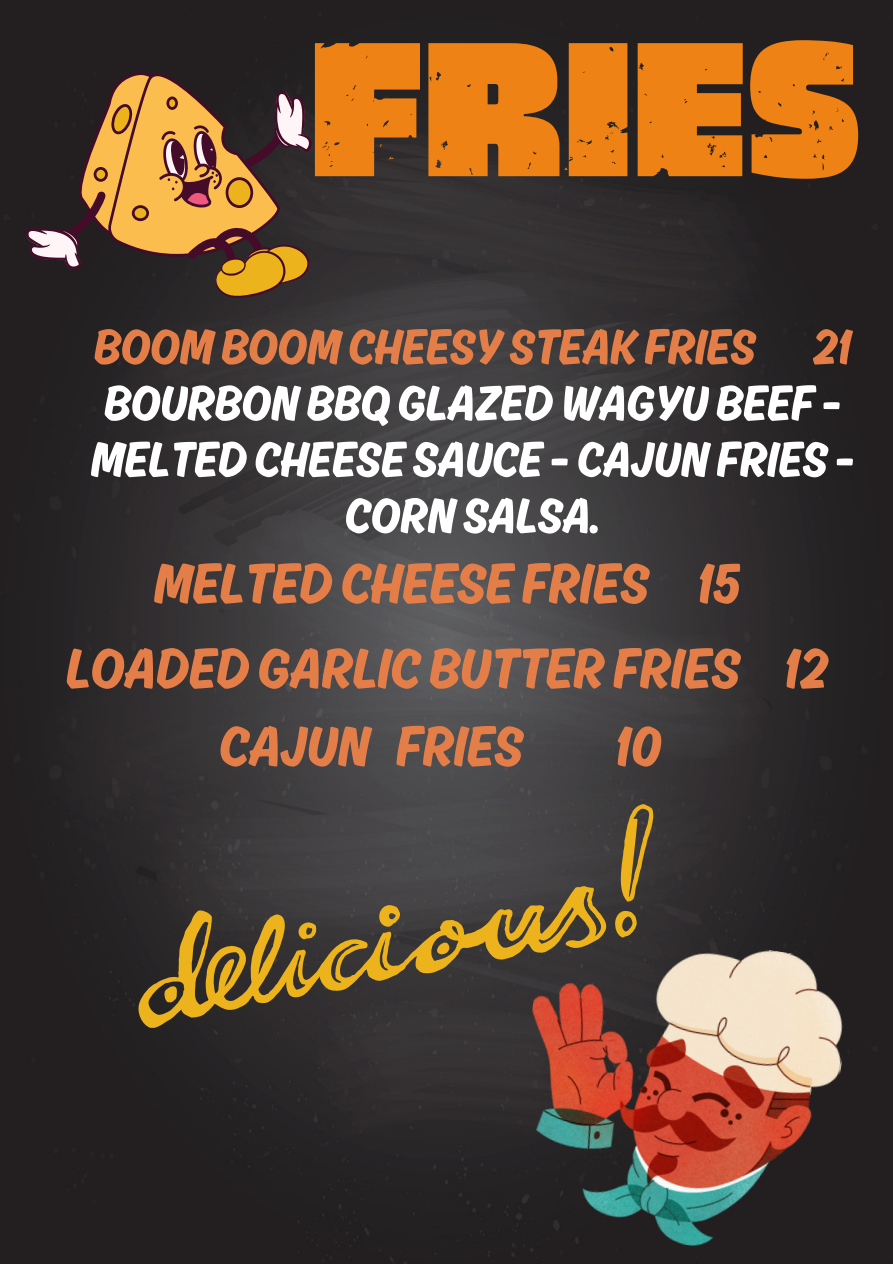
<style>
.page{position:relative;width:893px;height:1264px;background:#fff}
.page>*{position:absolute;margin:0;border:0;box-sizing:border-box;transform-origin:0 0}
.t1{font:197.25px "Thicker Destroy";color:#ef8215}
.t2{font:60px "Ahkio";color:#e47e49}
.t3{font:52.5px/56.2px "Ahkio";color:#fff;text-align:center}
.t4{font:52.5px "Ahkio";color:#e47e49}
</style>
<div class="page">
<img style="left:0;top:0;width:892px;height:1263px">
<svg style="left:26px;top:70px;width:286px;height:228px;background:#785a38"></svg>
<img style="left:500px;top:916px;width:356px;height:347px">
<svg style="left:137px;top:804px;width:516px;height:224px;background:#564935"></svg>
<p class="t1" style="left:310px;top:43px;width:552px">FRIES</p>
<p class="t4" style="left:94px;top:315px;width:759px">BOOMBOOMCHEESY STEAK FRIES 21</p>
<p class="t3" style="left:90px;top:373px;width:765px">BOURBON BBQ GLAZEDWAGYU BEEF -<br>MELTED CHEESE SAUCE - CAJUN FRIES -<br>CORN SALSA.</p>
<h2 class="t2" style="left:153px;top:547px;width:588px">MELTED CHEESE FRIES 15</h2>
<h2 class="t2" style="left:66px;top:632px;width:763px">LOADED GARLIC BUTTER FRIES 12</h2>
<h2 class="t2" style="left:219px;top:710px;width:305px">CAJUN FRIES</h2>
<h2 class="t2" style="left:614px;top:710px;width:48px">10</h2>
</div>
